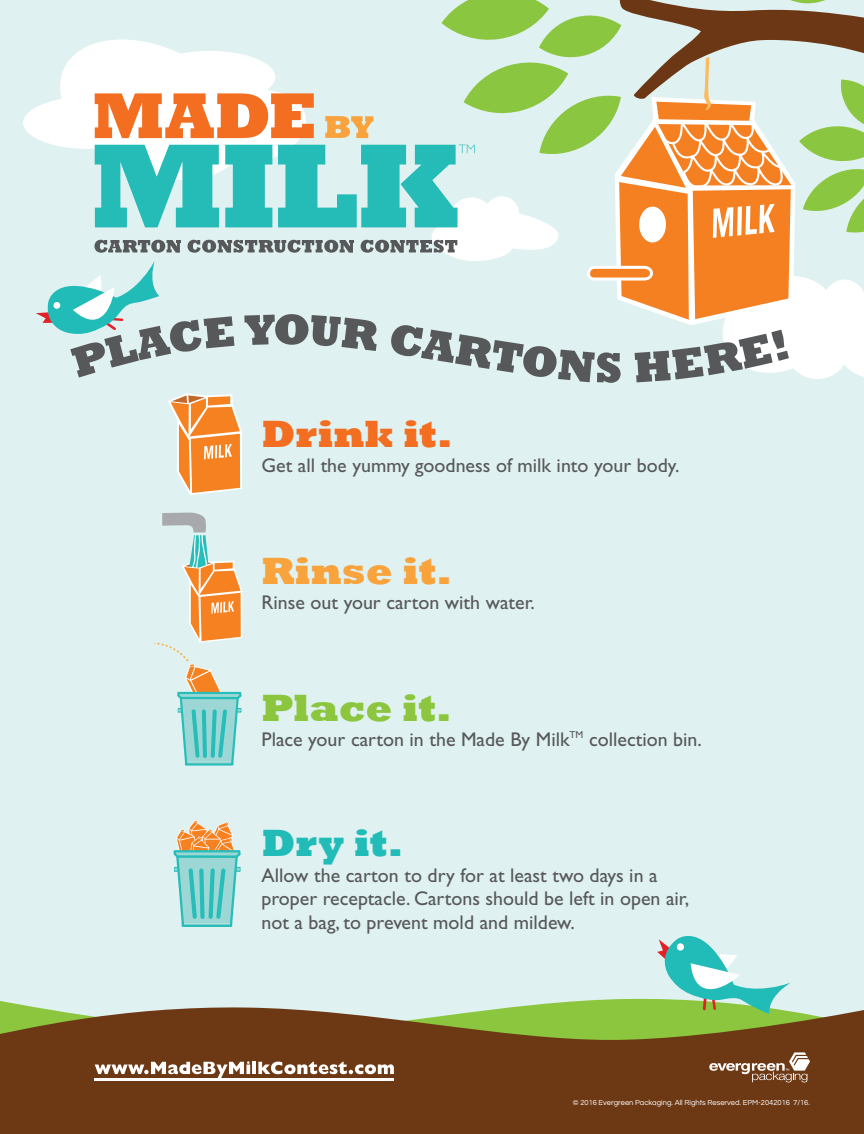
<style>
.page{position:relative;width:864px;height:1134px;background:#dff1f0}
.page>*{position:absolute;margin:0;border:0;box-sizing:border-box;transform-origin:0 0}
.t1{font:800 39px "Rockwell";color:#f36e21}
.t2{font:800 39px "Rockwell";color:#f9a33d}
.t3{font:800 39px "Rockwell";color:#8bc63e}
.t4{font:800 39px "Rockwell";color:#22bcb8}
.t5{font:19.88px/23.9px "Gill Sans";color:#57585a}
.t6{font:7.57px "Questrial";color:#fff}
</style>
<div class="page">
<svg style="left:0;top:998px;width:657px;height:8px"></svg>
<svg style="left:0;top:1006px;width:864px;height:128px;background:#744d20"></svg>
<svg style="left:709px;top:1052px;width:101px;height:30px;background:#90674c"></svg>
<svg style="left:23px;top:107px;width:13px;height:31px"></svg>
<svg style="left:168px;top:393px;width:74px;height:102px"></svg>
<svg style="left:174px;top:820px;width:67px;height:107px"></svg>
<svg style="left:154px;top:512px;width:88px;height:254px"></svg>
<svg style="left:36px;top:0;width:828px;height:383px"></svg>
<svg style="left:657px;top:936px;width:133px;height:78px"></svg>
<hr style="left:95px;top:1079px;width:299px;height:2px;background:#fff">
<svg style="left:95px;top:1061px;width:155px;height:17px;background:#a5856f"></svg>
<hr style="left:252px;top:1062px;width:4px;height:12px;background:#fff">
<svg style="left:258px;top:1062px;width:136px;height:12px;background:#b69c8b"></svg>
<h1 class="t1" style="left:262px;top:411px;width:193px">Drink it.</h1>
<p class="t5" style="left:262px;top:453px;width:419px">Get all the yummy goodness of milk into your body.</p>
<h1 class="t2" style="left:262px;top:548px;width:192px">Rinse it.</h1>
<p class="t5" style="left:262px;top:590px;width:275px">Rinse out your carton with water.</p>
<h1 class="t3" style="left:262px;top:685px;width:192px">Place it.</h1>
<p class="t5" style="left:262px;top:727px;width:442px">Place your carton in the Made By Milk<sup>TM</sup> collection bin.</p>
<h1 class="t4" style="left:262px;top:821px;width:143px">Dry it.</h1>
<p class="t5" style="left:262px;top:863px;width:429px">Allow the carton to dry for at least two days in a proper receptacle. Cartons should be left in open air, not a bag, to prevent mold and mildew.</p>
<p class="t6" style="left:573px;top:1099px;width:239px">© 2016 Evergreen Packaging. All Rights Reserved. EPM-2042016 7/16.</p>
</div>
